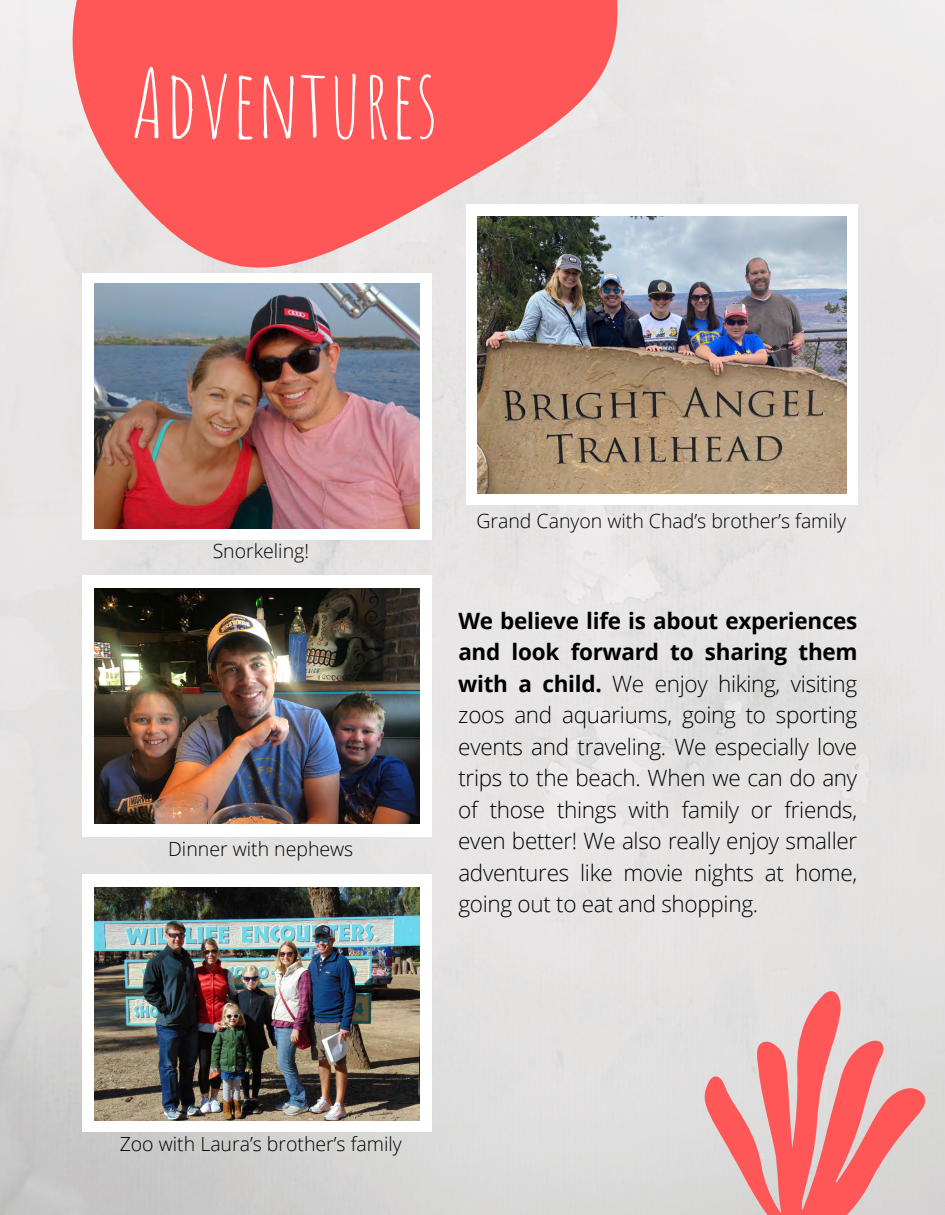
<style>
.page{position:relative;width:945px;height:1215px;background:#fff}
.page>*{position:absolute;margin:0;border:0;box-sizing:border-box;transform-origin:0 0}
.t1{font:95.1px "Amatic SC";color:#fff}
.t2{font:300 22.5px/31.5px "Open Sans";letter-spacing:-.015em;color:#000;text-align:justify}
.t3{font:300 19.5px "Open Sans";color:#000}
.s1{font-weight:700}
</style>
<div class="page">
<img style="left:477px;top:216px;width:369px;height:278px">
<img style="left:94px;top:887px;width:325px;height:233px">
<img style="left:94px;top:308px;width:325px;height:221px">
<img style="left:94px;top:589px;width:325px;height:235px">
<svg style="left:47px;top:0;width:587px;height:308px;background:#e78484"></svg>
<svg style="left:703px;top:989px;width:224px;height:226px;background:#eaa4a4"></svg>
<h1 class="t1" style="left:131px;top:42px;width:309px">Adventures</h1>
<p class="t3" style="left:213px;top:537px;width:98px">Snorkeling!</p>
<p class="t3" style="left:168px;top:836px;width:187px">Dinner with nephews</p>
<p class="t3" style="left:476px;top:507px;width:371px">Grand Canyon with Chad’s brother’s family</p>
<p class="t2" style="left:458px;top:604px;width:401px"><span class="s1">We believe life is about experiences and look forward to sharing them with a child.</span> We enjoy hiking, visiting zoos and aquariums, going to sporting events and traveling. We especially love trips to the beach. When we can do any of those things with family or friends, even better! We also really enjoy smaller adventures like movie nights at home, going out to eat and shopping.</p>
<p class="t3" style="left:120px;top:1130px;width:284px">Zoo with Laura’s brother’s family</p>
</div>
